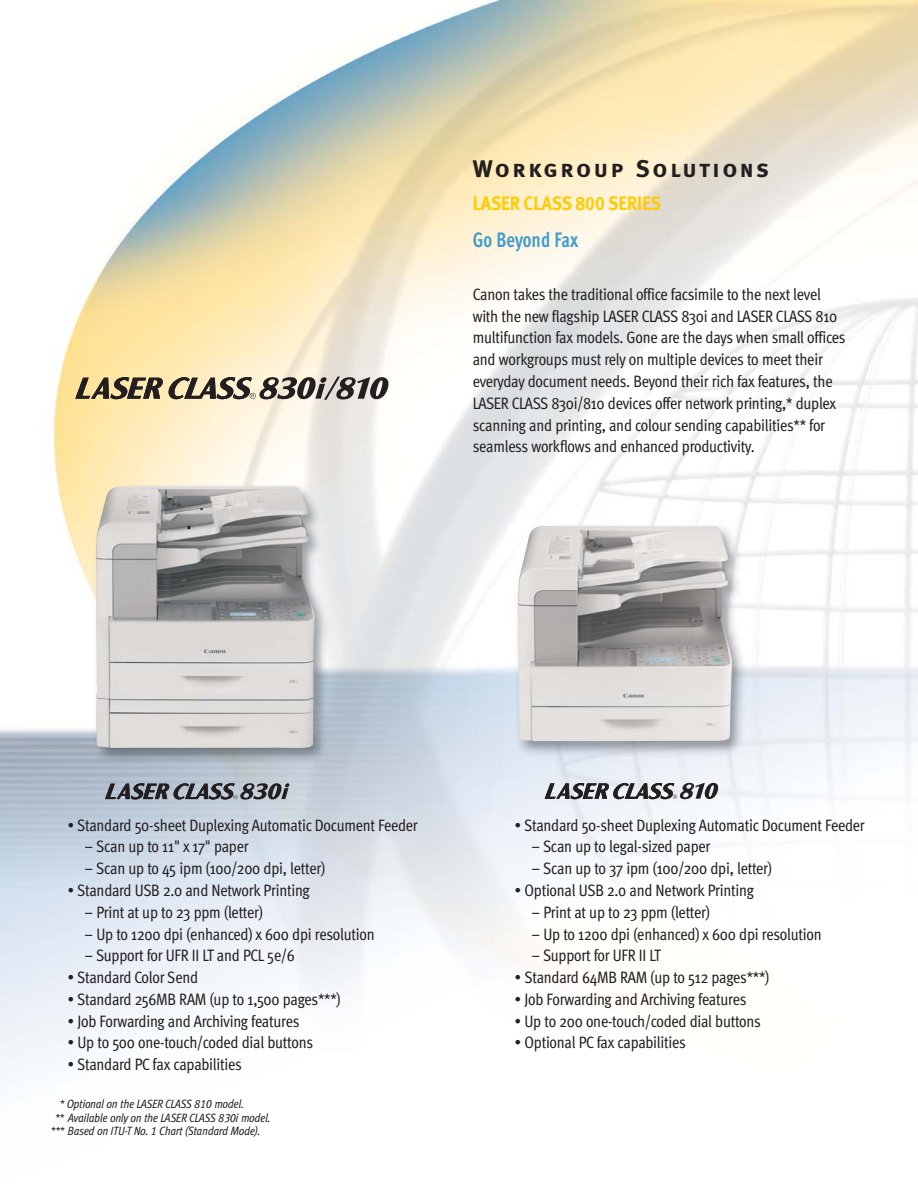
<style>
.page{position:relative;width:918px;height:1191px;background:#fff}
.page>*{position:absolute;margin:0;border:0;box-sizing:border-box;transform-origin:0 0}
.t1{font:24px "Meta Bold Caps";letter-spacing:.105em;color:#231f20}
.t2{font:700 21px "Meta Cond";color:#419ccd;scale:.9 1}
.t3{font:19.5px "Meta Bold LF";color:#ffcb04;scale:.9 1}
.t4{font:16.5px/21.8px "Meta Cond";letter-spacing:-.015em;color:#231f20}
.t5{font:italic 12px "Meta Cond Book Lf";letter-spacing:-.015em;color:#231f20}
</style>
<div class="page">
<img style="left:0;top:0;width:918px;height:1078px">
<img style="left:23px;top:432px;width:428px;height:371px">
<img style="left:96px;top:486px;width:219px;height:262px">
<img style="left:475px;top:458px;width:350px;height:367px">
<img style="left:518px;top:525px;width:214px;height:216px">
<svg style="left:545px;top:782px;width:174px;height:17px;background:#8b8b8f"></svg>
<svg style="left:105px;top:782px;width:185px;height:17px;background:#74787f"></svg>
<svg style="left:75px;top:376px;width:313px;height:24px;background:#978e7b"></svg>
<h1 class="t1" style="left:473px;top:154px;width:298px">Workgroup Solutions</h1>
<p class="t3" style="left:473px;top:195px;width:211px">LASER CLASS 800 SERIES</p>
<p class="t2" style="left:473px;top:232px;width:119px">Go Beyond Fax</p>
<p class="t4" style="left:473px;top:284px;width:374px">Canon takes the traditional office facsimile to the next level with the new flagship LASER CLASS 830i and LASER CLASS 810 multifunction fax models. Gone are the days when small offices and workgroups must rely on multiple devices to meet their everyday document needs. Beyond their rich fax features, the LASER CLASS 830i/810 devices offer network printing,* duplex scanning and printing, and colour sending capabilities** for seamless workflows and enhanced productivity.</p>
<p class="t4" style="left:68px;top:815px;width:352px">• Standard 50-sheet Duplexing Automatic Document Feeder</p>
<p class="t4" style="left:85px;top:837px;width:166px">– Scan up to 11" x 17" paper</p>
<p class="t4" style="left:85px;top:858px;width:242px">– Scan up to 45 ipm (100/200 dpi, letter)</p>
<p class="t4" style="left:68px;top:880px;width:244px">• Standard USB 2.0 and Network Printing</p>
<p class="t4" style="left:85px;top:902px;width:180px">– Print at up to 23 ppm (letter)</p>
<p class="t4" style="left:85px;top:924px;width:292px">– Up to 1200 dpi (enhanced) x 600 dpi resolution</p>
<p class="t4" style="left:85px;top:945px;width:212px">– Support for UFR II LT and PCL 5e/6</p>
<p class="t4" style="left:68px;top:967px;width:132px">• Standard Color Send</p>
<p class="t4" style="left:68px;top:989px;width:275px">• Standard 256MB RAM (up to 1,500 pages***)</p>
<p class="t4" style="left:68px;top:1011px;width:233px">• Job Forwarding and Archiving features</p>
<p class="t4" style="left:68px;top:1032px;width:247px">• Up to 500 one-touch/coded dial buttons</p>
<p class="t4" style="left:68px;top:1054px;width:176px">• Standard PC fax capabilities</p>
<p class="t5" style="left:60px;top:1099px;width:186px">* Optional on the LASER CLASS 810 model.</p>
<p class="t5" style="left:55px;top:1112px;width:217px">** Available only on the LASER CLASS 830i model.</p>
<p class="t5" style="left:51px;top:1126px;width:211px">*** Based on ITU-T No. 1 Chart (Standard Mode).</p>
<p class="t4" style="left:514px;top:815px;width:352px">• Standard 50-sheet Duplexing Automatic Document Feeder</p>
<p class="t4" style="left:532px;top:837px;width:180px">– Scan up to legal-sized paper</p>
<p class="t4" style="left:532px;top:858px;width:242px">– Scan up to 37 ipm (100/200 dpi, letter)</p>
<p class="t4" style="left:514px;top:880px;width:241px">• Optional USB 2.0 and Network Printing</p>
<p class="t4" style="left:532px;top:902px;width:180px">– Print at up to 23 ppm (letter)</p>
<p class="t4" style="left:532px;top:924px;width:292px">– Up to 1200 dpi (enhanced) x 600 dpi resolution</p>
<p class="t4" style="left:532px;top:945px;width:131px">– Support for UFR II LT</p>
<p class="t4" style="left:514px;top:967px;width:256px">• Standard 64MB RAM (up to 512 pages***)</p>
<p class="t4" style="left:514px;top:989px;width:233px">• Job Forwarding and Archiving features</p>
<p class="t4" style="left:514px;top:1011px;width:248px">• Up to 200 one-touch/coded dial buttons</p>
<p class="t4" style="left:514px;top:1032px;width:173px">• Optional PC fax capabilities</p>
</div>
